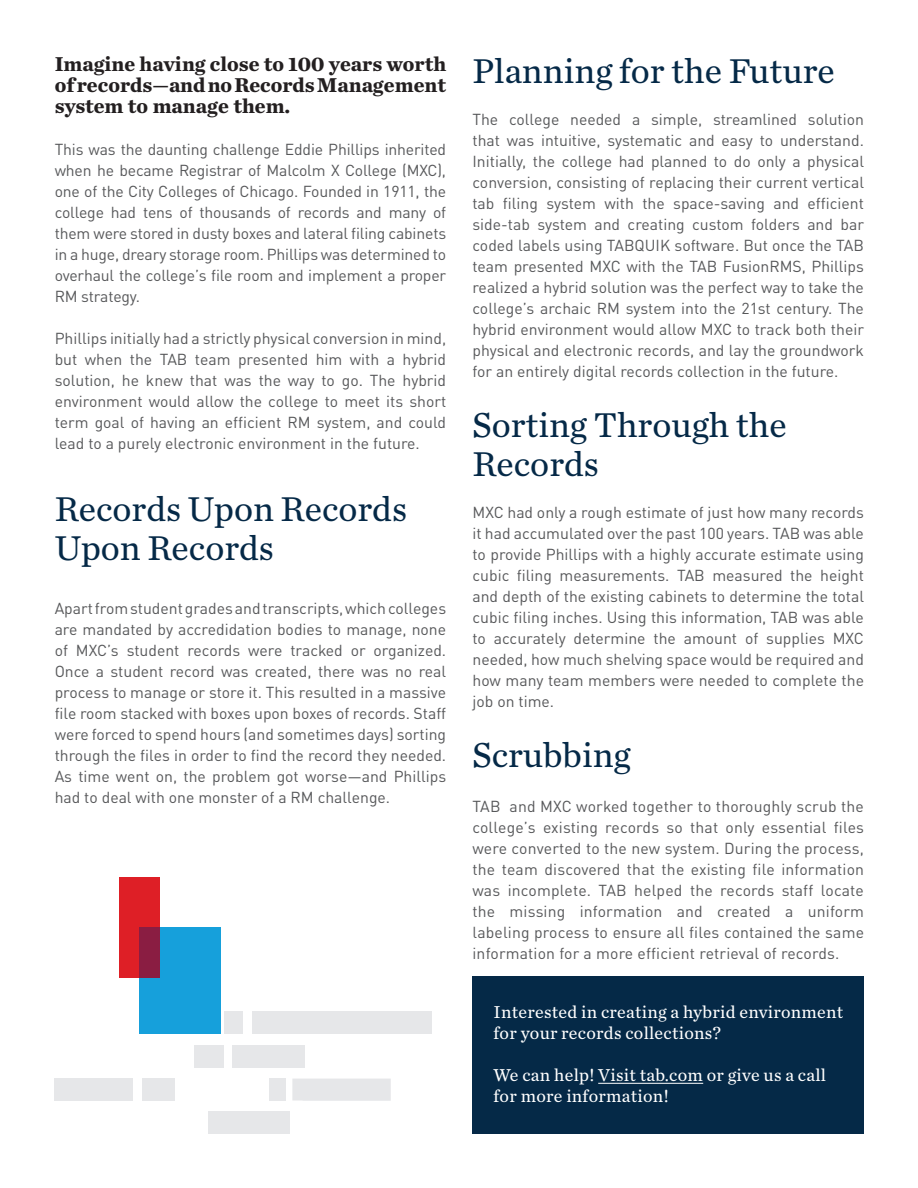
<style>
.page{position:relative;width:918px;height:1188px;background:#fff}
.page>*{position:absolute;margin:0;border:0;box-sizing:border-box;transform-origin:0 0}
.t1{font:36px/39px "Chronicle Text G2";color:#052947}
.t2{font:700 21px/21px "Chronicle Text G2";color:#231f20;text-align:justify}
.t3{font:18px/21px "Chronicle Text G2";letter-spacing:.015em;color:#fff}
.t4{font:15.75px/21px "DIN Pro";color:#57585a;text-align:justify}
</style>
<div class="page">
<div style="left:472px;top:976px;width:392px;height:158px;background:#052947"></div>
<hr style="left:598px;top:1083px;width:105px;height:1px;background:#fff">
<div style="left:139px;top:928px;width:82px;height:106px;background:#16a0db"></div>
<div style="left:119px;top:878px;width:41px;height:100px;background:#de1f26"></div>
<div style="left:139px;top:928px;width:21px;height:50px;background:#8a1d42"></div>
<div style="left:225px;top:1012px;width:18px;height:22px;background:#e6e7e9"></div>
<div style="left:252px;top:1012px;width:180px;height:22px;background:#e6e7e9"></div>
<div style="left:208px;top:1112px;width:82px;height:22px;background:#e6e7e9"></div>
<div style="left:54px;top:1079px;width:79px;height:22px;background:#e6e7e9"></div>
<div style="left:142px;top:1079px;width:32px;height:22px;background:#e6e7e9"></div>
<div style="left:292px;top:1079px;width:99px;height:22px;background:#e6e7e9"></div>
<div style="left:269px;top:1079px;width:16px;height:22px;background:#e6e7e9"></div>
<div style="left:194px;top:1045px;width:29px;height:23px;background:#e6e7e9"></div>
<div style="left:232px;top:1045px;width:72px;height:23px;background:#e6e7e9"></div>
<p class="t2" style="left:55px;top:52px;width:393px">Imagine having close to 100 years worth of records—and no Records Management system to manage them.</p>
<p class="t4" style="left:55px;top:138px;width:393px">This was the daunting challenge Eddie Phillips inherited when he became Registrar of Malcolm X College (MXC), one of the City Colleges of Chicago. Founded in 1911, the college had tens of thousands of records and many of them were stored in dusty boxes and lateral filing cabinets in a huge, dreary storage room. Phillips was determined to overhaul the college’s file room and implement a proper RM strategy.</p>
<p class="t4" style="left:55px;top:327px;width:393px">Phillips initially had a strictly physical conversion in mind, but when the TAB team presented him with a hybrid solution, he knew that was the way to go. The hybrid environment would allow the college to meet its short term goal of having an efficient RM system, and could lead to a purely electronic environment in the future.</p>
<p class="t1" style="left:55px;top:487px;width:354px">Records Upon Records<br>Upon Records</p>
<p class="t4" style="left:55px;top:597px;width:393px">Apart from student grades and transcripts, which colleges are mandated by accredidation bodies to manage, none of MXC’s student records were tracked or organized.<br>Once a student record was created, there was no real process to manage or store it. This resulted in a massive file room stacked with boxes upon boxes of records. Staff were forced to spend hours (and sometimes days) sorting through the files in order to find the record they needed.<br>As time went on, the problem got worse—and Phillips had to deal with one monster of a RM challenge.</p>
<p class="t1" style="left:472px;top:49px;width:364px">Planning for the Future</p>
<p class="t4" style="left:472px;top:108px;width:393px">The college needed a simple, streamlined solution that was intuitive, systematic and easy to understand.<br>Initially, the college had planned to do only a physical conversion, consisting of replacing their current vertical tab filing system with the space-saving and efficient side-tab system and creating custom folders and bar coded labels using TABQUIK software. But once the TAB team presented MXC with the TAB FusionRMS, Phillips realized a hybrid solution was the perfect way to take the college’s archaic RM system into the 21st century. The hybrid environment would allow MXC to track both their physical and electronic records, and lay the groundwork for an entirely digital records collection in the future.</p>
<p class="t1" style="left:472px;top:403px;width:316px">Sorting Through the<br>Records</p>
<p class="t4" style="left:472px;top:501px;width:393px">MXC had only a rough estimate of just how many records it had accumulated over the past 100 years. TAB was able to provide Phillips with a highly accurate estimate using cubic filing measurements. TAB measured the height and depth of the existing cabinets to determine the total cubic filing inches. Using this information, TAB was able to accurately determine the amount of supplies MXC needed, how much shelving space would be required and how many team members were needed to complete the job on time.</p>
<p class="t1" style="left:472px;top:733px;width:160px">Scrubbing</p>
<p class="t4" style="left:472px;top:795px;width:393px">TAB and MXC worked together to thoroughly scrub the college’s existing records so that only essential files were converted to the new system. During the process, the team discovered that the existing file information was incomplete. TAB helped the records staff locate the missing information and created a uniform labeling process to ensure all files contained the same information for a more efficient retrieval of records.</p>
<p class="t3" style="left:494px;top:1001px;width:351px">Interested in creating a hybrid environment for your records collections?</p>
<p class="t3" style="left:494px;top:1064px;width:334px">We can help! Visit tab.com or give us a call for more information!</p>
</div>
